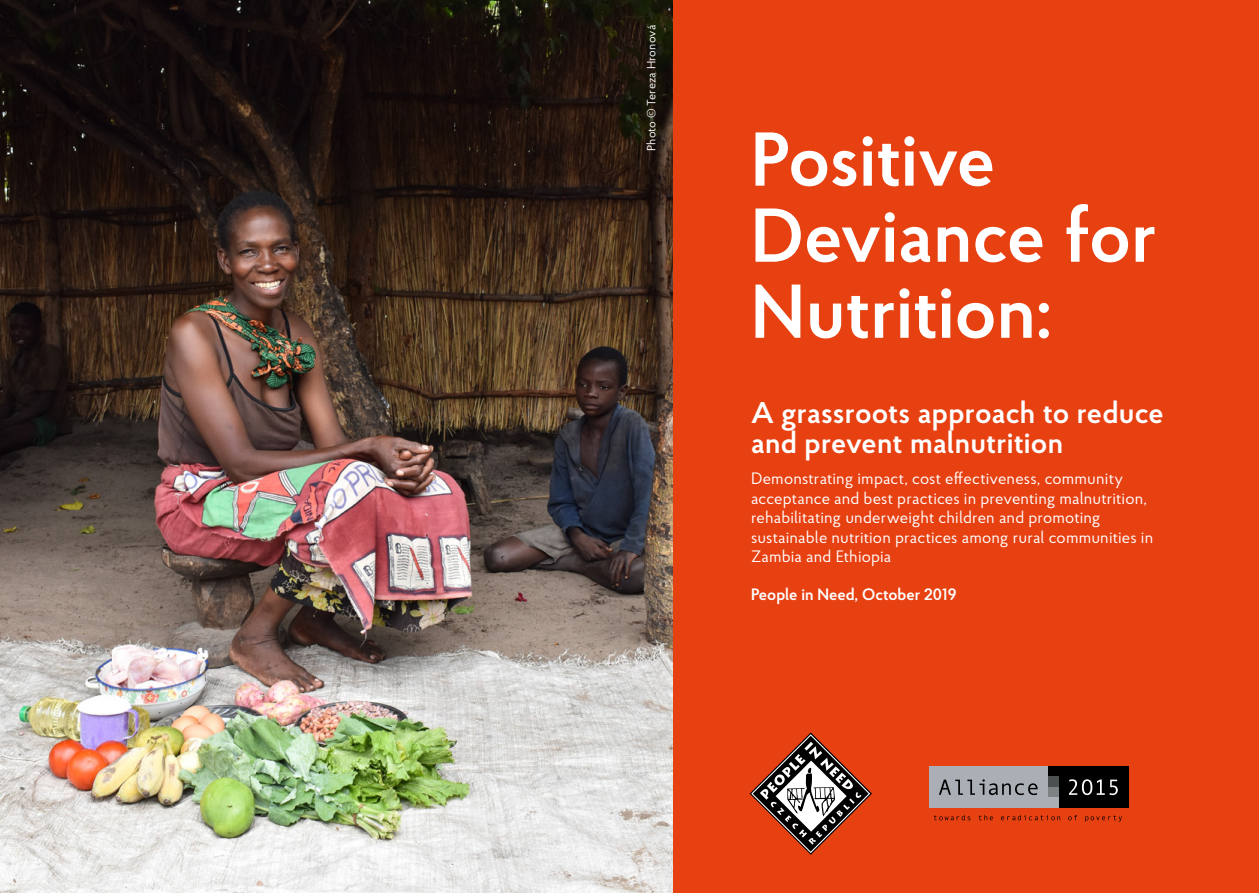
<style>
.page{position:relative;width:1259px;height:893px;background:#e74011}
.page>*{position:absolute;margin:0;border:0;box-sizing:border-box;transform-origin:0 0}
.t1{font:600 76.05px/76.1px "Proba Pro";letter-spacing:-.005em;color:#fff}
.t2{font:600 30px/30px "Proba Pro";letter-spacing:.005em;color:#fff}
.t3{font:16.5px/19.5px "Proba Pro";letter-spacing:.01em;color:#fff}
.t4{font:600 16.5px "Proba Pro";color:#fff}
.t5{font:12px "Proba Pro";letter-spacing:.01em;color:#fff}
</style>
<div class="page">
<svg style="left:749px;top:732px;width:123px;height:123px"></svg>
<div style="left:1053px;top:766px;width:75px;height:42px;background:#000"></div>
<div style="left:928px;top:766px;width:125px;height:42px;background:#aaaeb5"></div>
<div style="left:1048px;top:766px;width:10px;height:11px;background:#000"></div>
<div style="left:1048px;top:787px;width:10px;height:10px;background:#7e8285"></div>
<div style="left:1048px;top:797px;width:10px;height:11px;background:#aaaeb5"></div>
<div style="left:1048px;top:777px;width:10px;height:10px;background:#4d5050"></div>
<svg style="left:934px;top:815px;width:36px;height:5px"></svg>
<svg style="left:978px;top:815px;width:15px;height:5px"></svg>
<svg style="left:1001px;top:815px;width:59px;height:5px"></svg>
<svg style="left:1068px;top:815px;width:9px;height:5px"></svg>
<svg style="left:1085px;top:815px;width:37px;height:7px"></svg>
<svg style="left:939px;top:779px;width:98px;height:16px"></svg>
<svg style="left:1069px;top:779px;width:48px;height:16px"></svg>
<img style="left:0;top:0;width:672px;height:893px">
<p class="t5" style="left:643px;top:151px;width:127px;rotate:-90deg">Photo © Tereza Hronová</p>
<h1 class="t1" style="left:751px;top:119px;width:408px">Positive<br>Deviance for<br>Nutrition:</h1>
<h2 class="t2" style="left:751px;top:397px;width:414px">A grassroots approach to reduce and prevent malnutrition</h2>
<p class="t3" style="left:751px;top:468px;width:404px">Demonstrating impact, cost effectiveness, community acceptance and best practices in preventing malnutrition, rehabilitating underweight children and promoting sustainable nutrition practices among rural communities in Zambia and Ethiopia</p>
<p class="t4" style="left:751px;top:584px;width:207px">People in Need, October 2019</p>
</div>
